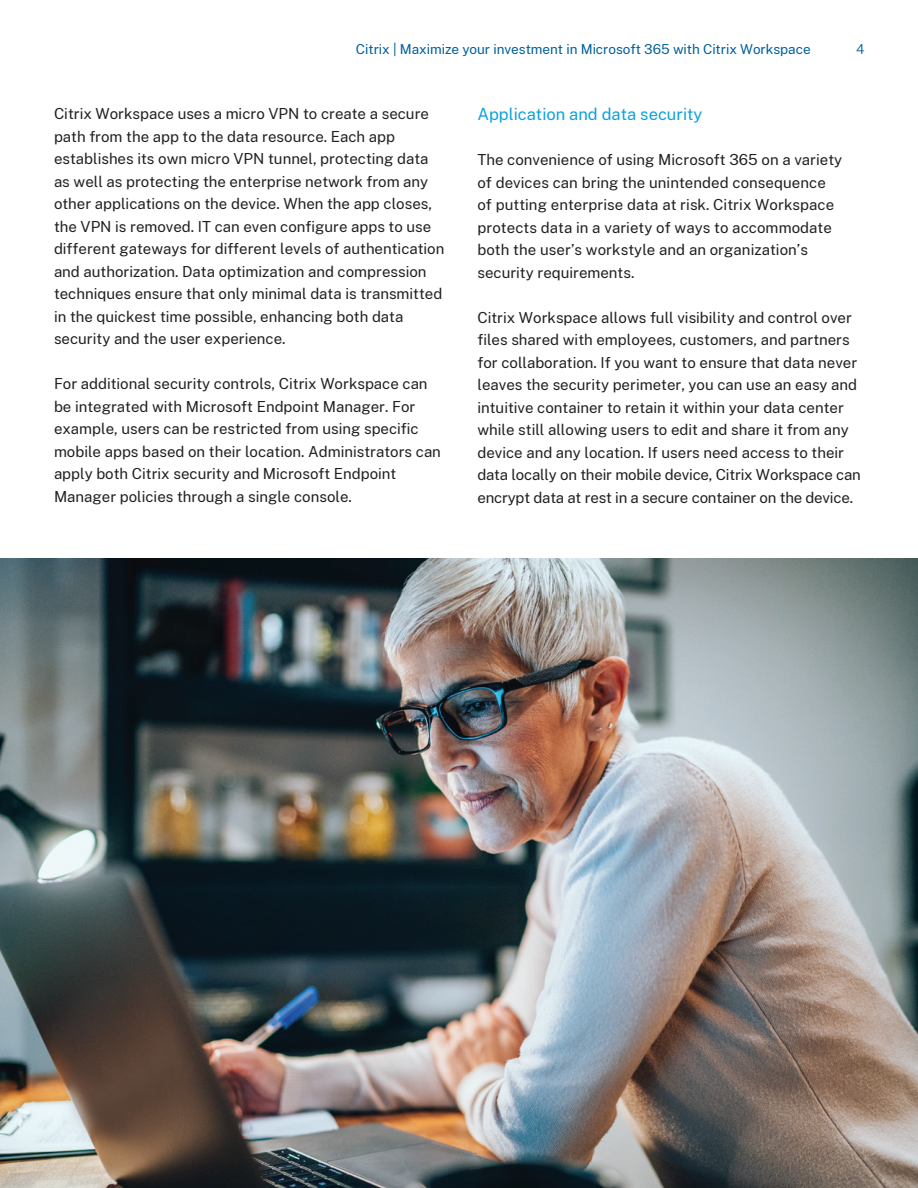
<style>
.page{position:relative;width:918px;height:1188px;background:#fff}
.page>*{position:absolute;margin:0;border:0;box-sizing:border-box;transform-origin:0 0}
.t1{font:16.5px "Public Sans";color:#0ca1dd}
.t2{font:15px/22.5px "Public Sans";color:#231f20}
.t3{font:13.5px "Public Sans";color:#005f9b}
.t4{font:300 13.5px "Public Sans";color:#005f9b}
</style>
<div class="page">
<img style="left:0;top:559px;width:918px;height:629px">
<p class="t3" style="left:356px;top:39px;width:456px">Citrix | Maximize your investment in Microsoft 365 with Citrix Workspace</p>
<p class="t4" style="left:856px;top:39px;width:10px">4</p>
<p class="t2" style="left:54px;top:101px;width:392px">Citrix Workspace uses a micro VPN to create a secure path from the app to the data resource. Each app establishes its own micro VPN tunnel, protecting data as well as protecting the enterprise network from any other applications on the device. When the app closes, the VPN is removed. IT can even configure apps to use different gateways for different levels of authentication and authorization. Data optimization and compression techniques ensure that only minimal data is transmitted in the quickest time possible, enhancing both data security and the user experience.</p>
<p class="t2" style="left:54px;top:371px;width:388px">For additional security controls, Citrix Workspace can be integrated with Microsoft Endpoint Manager. For example, users can be restricted from using specific mobile apps based on their location. Administrators can apply both Citrix security and Microsoft Endpoint Manager policies through a single console.</p>
<p class="t1" style="left:477px;top:102px;width:226px">Application and data security</p>
<p class="t2" style="left:477px;top:147px;width:366px">The convenience of using Microsoft 365 on a variety of devices can bring the unintended consequence of putting enterprise data at risk. Citrix Workspace protects data in a variety of ways to accommodate both the user’s workstyle and an organization’s security requirements.</p>
<p class="t2" style="left:477px;top:305px;width:385px">Citrix Workspace allows full visibility and control over files shared with employees, customers, and partners for collaboration. If you want to ensure that data never leaves the security perimeter, you can use an easy and intuitive container to retain it within your data center while still allowing users to edit and share it from any device and any location. If users need access to their data locally on their mobile device, Citrix Workspace can encrypt data at rest in a secure container on the device.</p>
</div>
